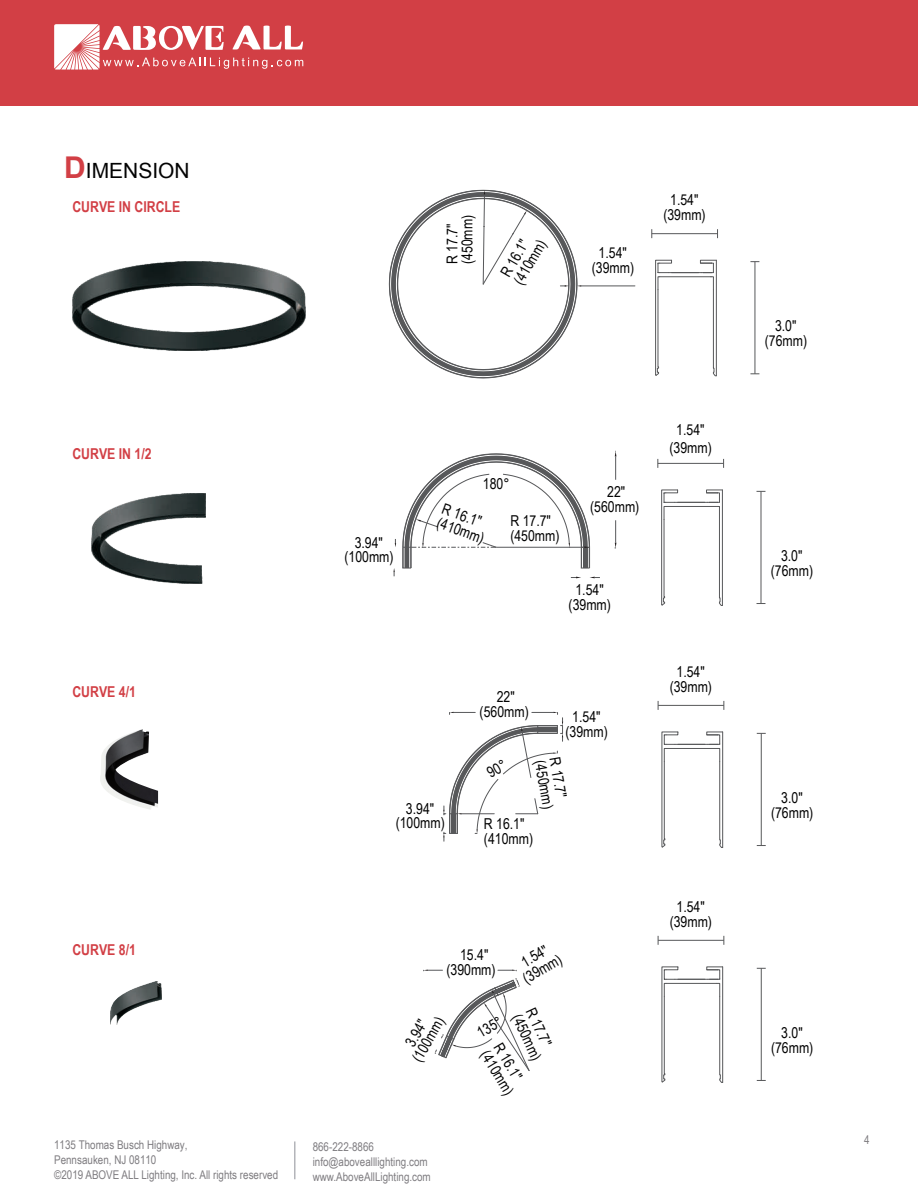
<style>
.page{position:relative;width:918px;height:1188px;background:#fff}
.page>*{position:absolute;margin:0;border:0;box-sizing:border-box;transform-origin:0 0}
.t1{font:21px "Arial";color:#030303}
.t2{font:15px/15px "Arial Narrow";color:#030303;text-align:center}
.t3{font:700 15px "Arial Narrow";color:#d23f45}
.t4{font:12px/15px "Arial Narrow";color:#7e7c80}
.s1{font-weight:700;font-size:30px;color:#d23f45}
</style>
<div class="page">
<hr style="left:652px;top:233px;width:66px;height:1px;background:#57585a">
<hr style="left:755px;top:262px;width:1px;height:112px;background:#57585a">
<div style="left:0;top:0;width:918px;height:105px;background:#d23f45"></div>
<svg style="left:54px;top:24px;width:249px;height:46px"></svg>
<hr style="left:294px;top:1141px;width:1px;height:38px;background:#8e9097">
<img style="left:72px;top:261px;width:233px;height:90px">
<svg style="left:655px;top:260px;width:62px;height:116px"></svg>
<hr style="left:581px;top:286px;width:54px;height:1px;background:#57585a">
<svg style="left:389px;top:190px;width:192px;height:188px"></svg>
<img style="left:91px;top:494px;width:115px;height:90px">
<svg style="left:615px;top:451px;width:1px;height:29px"></svg>
<svg style="left:393px;top:568px;width:2px;height:8px"></svg>
<svg style="left:402px;top:453px;width:188px;height:115px"></svg>
<svg style="left:615px;top:520px;width:1px;height:29px"></svg>
<img style="left:110px;top:981px;width:52px;height:43px">
<svg style="left:423px;top:970px;width:19px;height:1px"></svg>
<svg style="left:498px;top:970px;width:19px;height:1px"></svg>
<svg style="left:435px;top:978px;width:95px;height:93px"></svg>
<img style="left:100px;top:730px;width:58px;height:80px">
<hr style="left:658px;top:463px;width:66px;height:1px;background:#57585a">
<hr style="left:761px;top:491px;width:1px;height:113px;background:#57585a">
<svg style="left:661px;top:490px;width:62px;height:116px"></svg>
<hr style="left:658px;top:705px;width:66px;height:1px;background:#57585a">
<hr style="left:761px;top:733px;width:1px;height:113px;background:#57585a">
<svg style="left:662px;top:732px;width:61px;height:116px"></svg>
<hr style="left:658px;top:940px;width:66px;height:1px;background:#57585a">
<hr style="left:761px;top:968px;width:1px;height:112px;background:#57585a">
<svg style="left:662px;top:966px;width:61px;height:117px"></svg>
<svg style="left:443px;top:712px;width:120px;height:129px"></svg>
<h1 class="t1" style="left:64px;top:157px;width:127px"><span class="s1">D</span>IMENSION</h1>
<p class="t3" style="left:72px;top:195px;width:109px">CURVE IN CIRCLE</p>
<p class="t2" style="left:444px;top:264px;width:51px;text-align:left;rotate:-90deg">R 17.7" (450mm)</p>
<p class="t2" style="left:498px;top:272px;width:51px;text-align:left;rotate:-60deg">R 16.1" (410mm)</p>
<p class="t2" style="left:592px;top:244px;width:44px">1.54" (39mm)</p>
<p class="t2" style="left:663px;top:192px;width:44px">1.54" (39mm)</p>
<p class="t3" style="left:72px;top:443px;width:81px">CURVE IN 1/2</p>
<p class="t2" style="left:669px;top:420px;width:44px;line-height:18px">1.54" (39mm)</p>
<p class="t2" style="left:344px;top:535px;width:51px;line-height:13.5px">3.94" (100mm)</p>
<p class="t2" style="left:483px;top:476px;width:28px">180°</p>
<p class="t2" style="left:446px;top:500px;width:51px;text-align:left;rotate:20deg">R 16.1" (410mm)</p>
<p class="t2" style="left:510px;top:513px;width:51px;text-align:left">R 17.7" (450mm)</p>
<p class="t2" style="left:590px;top:484px;width:51px">22" (560mm)</p>
<p class="t2" style="left:569px;top:581px;width:44px">1.54" (39mm)</p>
<p class="t3" style="left:72px;top:681px;width:65px">CURVE 4/1</p>
<p class="t2" style="left:480px;top:689px;width:51px">22" (560mm)</p>
<p class="t2" style="left:565px;top:708px;width:44px">1.54" (39mm)</p>
<p class="t2" style="left:670px;top:663px;width:44px">1.54" (39mm)</p>
<p class="t2" style="left:396px;top:802px;width:51px;line-height:13.5px">3.94" (100mm)</p>
<p class="t2" style="left:563px;top:756px;width:51px;text-align:left;rotate:80deg">R 17.7" (450mm)</p>
<p class="t2" style="left:484px;top:816px;width:51px;text-align:left">R 16.1" (410mm)</p>
<p class="t2" style="left:670px;top:898px;width:44px">1.54" (39mm)</p>
<p class="t3" style="left:72px;top:939px;width:65px">CURVE 8/1</p>
<p class="t2" style="left:446px;top:947px;width:51px">15.4" (390mm)</p>
<p class="t2" style="left:512px;top:959px;width:44px;rotate:-30deg">1.54" (39mm)</p>
<p class="t2" style="left:398px;top:1050px;width:51px;line-height:13.5px;rotate:-60deg">3.94" (100mm)</p>
<p class="t2" style="left:538px;top:1005px;width:51px;text-align:left;rotate:65deg">R 17.7" (450mm)</p>
<p class="t2" style="left:474px;top:1027px;width:28px;rotate:-30deg">135°</p>
<p class="t2" style="left:505px;top:1040px;width:51px;text-align:left;rotate:59deg">R 16.1" (410mm)</p>
<p class="t4" style="left:54px;top:1137px;width:135px;line-height:14.4px">1135 Thomas Busch Highway,<br>Pennsauken, NJ 08110</p>
<p class="t4" style="left:54px;top:1167px;width:226px">©2019 ABOVE ALL Lighting, Inc. All rights reserved</p>
<p class="t4" style="left:313px;top:1139px;width:120px">866-222-8866 info@abovealllighting.com www.AboveAllLighting.com</p>
<p class="t2" style="left:765px;top:318px;width:44px">3.0" (76mm)</p>
<p class="t2" style="left:771px;top:547px;width:44px">3.0" (76mm)</p>
<p class="t2" style="left:771px;top:789px;width:44px">3.0" (76mm)</p>
<p class="t2" style="left:771px;top:1024px;width:44px">3.0" (76mm)</p>
<p class="t4" style="left:864px;top:1132px;width:7px">4</p>
</div>
